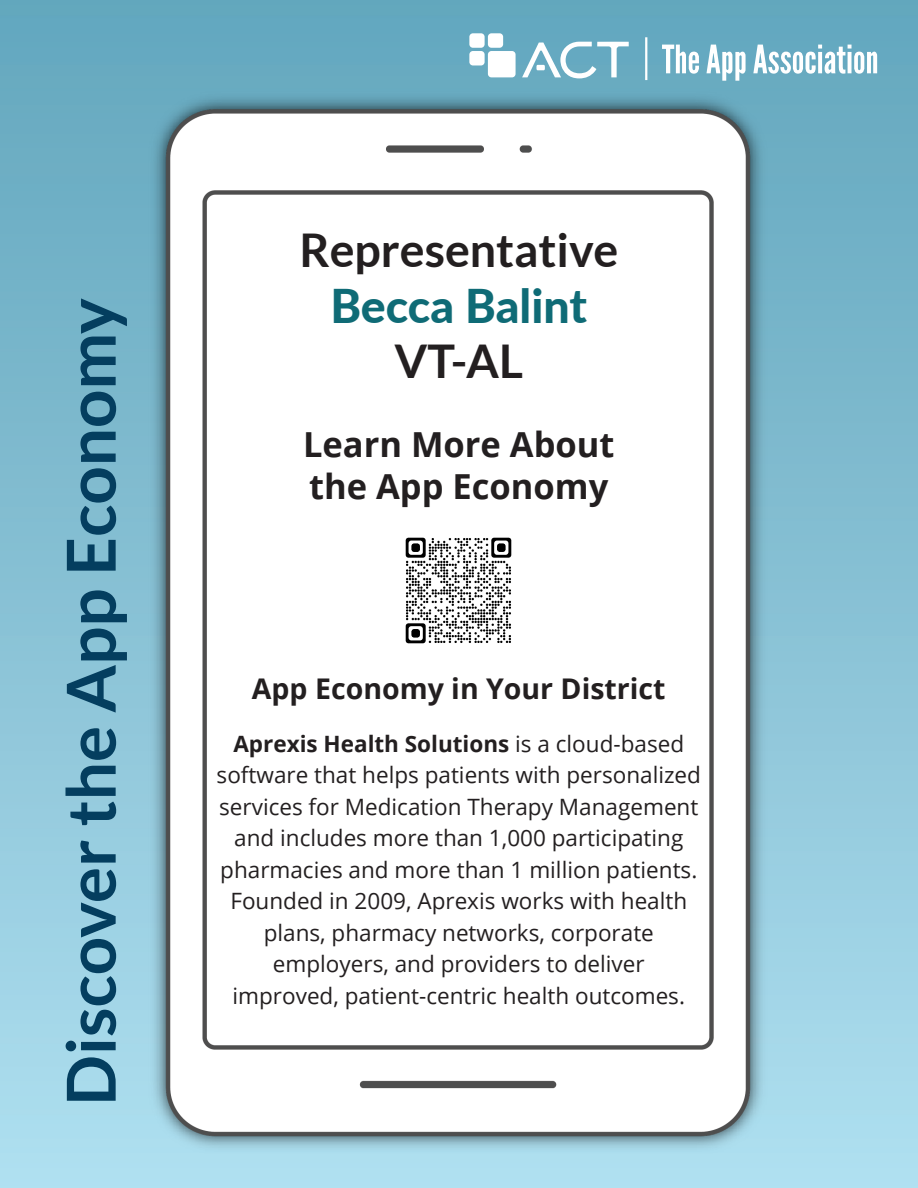
<style>
.page{position:relative;width:918px;height:1188px;background:#fff}
.page>*{position:absolute;margin:0;border:0;box-sizing:border-box;transform-origin:0 0}
.t1{font:700 67.5px "Lato";color:#043e5f}
.t2{font:700 46.5px "Lato";color:#231f20}
.t3{font:800 46.5px "Lato";color:#0f6b76}
.t4{font:700 34.5px "Open Sans";color:#231f20}
.t5{font:700 28.5px "Open Sans";color:#231f20}
.t6{font:22.5px/31.5px "Open Sans";color:#231f20;text-align:center}
.s1{font-weight:700}
</style>
<div class="page">
<img style="left:665px;top:0;width:253px;height:1188px">
<img style="left:0;top:0;width:668px;height:572px">
<svg style="left:662px;top:45px;width:37px;height:29px"></svg>
<svg style="left:707px;top:45px;width:39px;height:36px"></svg>
<svg style="left:753px;top:45px;width:124px;height:29px"></svg>
<div style="left:469px;top:51px;width:16px;height:14px;background:#fff;border-radius:4px"></div>
<div style="left:488px;top:33px;width:15px;height:15px;background:#fff;border-radius:4px"></div>
<div style="left:469px;top:33px;width:16px;height:15px;background:#fff;border-radius:4px"></div>
<svg style="left:488px;top:51px;width:28px;height:26px"></svg>
<svg style="left:522px;top:42px;width:107px;height:36px"></svg>
<hr style="left:645px;top:37px;width:2px;height:43px;background:#fff">
<img style="left:145px;top:87px;width:627px;height:1071px">
<img style="left:395px;top:526px;width:128px;height:129px">
<p class="t1" style="left:52px;top:1106px;width:809px;rotate:-90deg">Discover the App Economy</p>
<p class="t2" style="left:299px;top:223px;width:320px">Representative</p>
<p class="t3" style="left:330px;top:271px;width:258px">Becca Balint</p>
<p class="t2" style="left:394px;top:335px;width:130px">VT-AL</p>
<p class="t4" style="left:303px;top:420px;width:313px">Learn More About</p>
<p class="t4" style="left:309px;top:462px;width:301px">the App Economy</p>
<p class="t5" style="left:252px;top:668px;width:415px">App Economy in Your District</p>
<p class="t6" style="left:217px;top:727px;width:486px"><span class="s1">Aprexis Health Solutions</span> is a cloud-based software that helps patients with personalized services for Medication Therapy Management and includes more than 1,000 participating pharmacies and more than 1 million patients.<br>Founded in 2009, Aprexis works with health plans, pharmacy networks, corporate</p>
<p class="t6" style="left:273px;top:948px;width:373px">employers, and providers to deliver</p>
<p class="t6" style="left:233px;top:979px;width:454px">improved, patient-centric health outcomes.</p>
</div>
